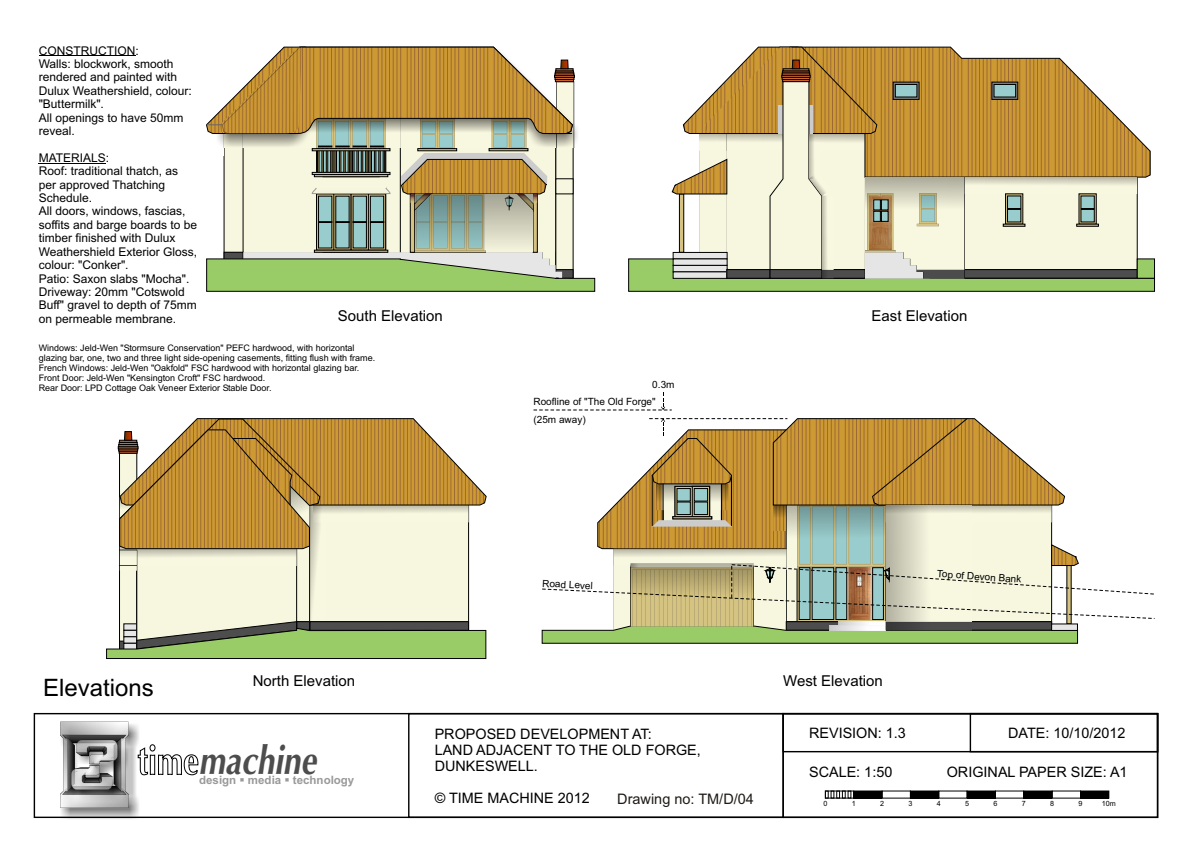
<style>
.page{position:relative;width:1192px;height:842px;background:#fff}
.page>*{position:absolute;margin:0;border:0;box-sizing:border-box;transform-origin:0 0}
.t1{font:italic 700 39.75px "Ottawa";color:#4d4d4d;scale:.79 1}
.t2{font:24px "Arial";color:#000}
.t3{font:15px "Arial";color:#000}
.t4{font:14.5px "Arial";color:#1f1a17}
.t5{font:14.4px/16.1px "Arial";color:#000}
.t6{font:12px/13.4px "Arial";color:#000}
.t7{font:700 11.5px "Arial";color:#999}
.t8{font:10px "Arial";color:#000}
.t9{font:9px/10.1px "Arial";color:#000}
.t10{font:7.2px "Arial";color:#000}
</style>
<div class="page">
<img style="left:61px;top:723px;width:78px;height:96px">
<svg style="left:60px;top:722px;width:68px;height:86px;background:#9f9f9f"></svg>
<svg style="left:138px;top:745px;width:60px;height:30px"></svg>
<div style="left:243px;top:110px;width:313px;height:149px;background:#f7f7e0"></div>
<hr style="left:39px;top:56px;width:96px;height:1px;background:#000">
<hr style="left:39px;top:163px;width:67px;height:1px;background:#000">
<div style="left:782px;top:713px;width:376px;height:105px;border:1px solid #000"></div>
<div style="left:408px;top:713px;width:376px;height:105px;border:1px solid #000"></div>
<div style="left:782px;top:713px;width:376px;height:39px;border:1px solid #000"></div>
<div style="left:970px;top:713px;width:188px;height:39px;border:1px solid #000"></div>
<div style="left:825px;top:791px;width:29px;height:7px;border:1px solid #000"></div>
<svg style="left:825px;top:791px;width:26px;height:7px"></svg>
<div style="left:854px;top:791px;width:28px;height:7px;background:#000"></div>
<div style="left:910px;top:791px;width:29px;height:7px;background:#000"></div>
<div style="left:967px;top:791px;width:28px;height:7px;background:#000"></div>
<div style="left:1024px;top:791px;width:28px;height:7px;background:#000"></div>
<div style="left:1081px;top:791px;width:28px;height:7px;background:#000"></div>
<div style="left:556px;top:81px;width:17px;height:197px;background:#f7f7e0"></div>
<svg style="left:207px;top:252px;width:388px;height:39px;background:#a8ca86"></svg>
<svg style="left:629px;top:47px;width:526px;height:244px"></svg>
<div style="left:770px;top:269px;width:52px;height:9px;background:#4d4d4d;border:1px solid #000"></div>
<svg style="left:106px;top:418px;width:381px;height:241px;background:#ccbe8d"></svg>
<img style="left:809px;top:134px;width:12px;height:38px">
<img style="left:822px;top:196px;width:12px;height:82px">
<img style="left:809px;top:172px;width:22px;height:24px">
<svg style="left:1005px;top:194px;width:18px;height:30px"></svg>
<div style="left:1007px;top:196px;width:14px;height:13px;background:#9cc;border:1px solid #000"></div>
<div style="left:1007px;top:209px;width:14px;height:13px;background:#9cc;border:1px solid #000"></div>
<hr style="left:1003px;top:224px;width:22px;height:2px;background:#d6c282">
<svg style="left:1079px;top:194px;width:17px;height:30px"></svg>
<div style="left:1081px;top:196px;width:13px;height:13px;background:#9cc;border:1px solid #000"></div>
<div style="left:1081px;top:209px;width:13px;height:13px;background:#9cc;border:1px solid #000"></div>
<hr style="left:1077px;top:224px;width:21px;height:2px;background:#d6c282">
<svg style="left:334px;top:212px;width:17px;height:38px"></svg>
<svg style="left:316px;top:212px;width:18px;height:38px"></svg>
<svg style="left:351px;top:212px;width:17px;height:38px"></svg>
<svg style="left:368px;top:212px;width:18px;height:38px"></svg>
<div style="left:318px;top:196px;width:14px;height:52px;background:#9cc;border:1px solid #000"></div>
<div style="left:353px;top:196px;width:13px;height:52px;background:#9cc"></div>
<div style="left:336px;top:196px;width:13px;height:52px;background:#9cc"></div>
<div style="left:370px;top:196px;width:14px;height:52px;background:#9cc;border:1px solid #000"></div>
<hr style="left:314px;top:250px;width:74px;height:2px;background:#d6c282">
<svg style="left:533px;top:212px;width:5px;height:41px"></svg>
<svg style="left:410px;top:212px;width:5px;height:41px"></svg>
<img style="left:865px;top:177px;width:100px;height:106px">
<svg style="left:319px;top:222px;width:65px;height:1px"></svg>
<svg style="left:206px;top:47px;width:371px;height:165px"></svg>
<img style="left:415px;top:194px;width:118px;height:58px">
<img style="left:870px;top:196px;width:22px;height:54px">
<svg style="left:874px;top:200px;width:6px;height:10px"></svg>
<svg style="left:874px;top:211px;width:6px;height:10px"></svg>
<div style="left:881px;top:200px;width:7px;height:10px;background:#9cc;border:1px solid #000"></div>
<div style="left:881px;top:211px;width:7px;height:10px;background:#9cc;border:1px solid #000"></div>
<svg style="left:541px;top:418px;width:614px;height:225px"></svg>
<svg style="left:534px;top:393px;width:138px;height:18px"></svg>
<p class="t6" style="left:39px;top:45px;width:155px">CONSTRUCTION:<br>Walls: blockwork, smooth rendered and painted with<br>Dulux Weathershield, colour: "Buttermilk".<br>All openings to have 50mm reveal.</p>
<p class="t6" style="left:39px;top:152px;width:160px">MATERIALS:<br>Roof: traditional thatch, as per approved Thatching<br>Schedule.<br>All doors, windows, fascias, soffits and barge boards to be timber finished with Dulux<br>Weathershield Exterior Gloss, colour: "Conker".<br>Patio: Saxon slabs "Mocha".<br>Driveway: 20mm "Cotswold<br>Buff" gravel to depth of 75mm on permeable membrane.</p>
<p class="t9" style="left:39px;top:343px;width:338px">Windows: Jeld-Wen "Stormsure Conservation" PEFC hardwood, with horizontal glazing bar, one, two and three light side-opening casements, fitting flush with frame.<br>French Windows: Jeld-Wen "Oakfold" FSC hardwood with horizontal glazing bar.<br>Front Door: Jeld-Wen "Kensington Croft" FSC hardwood.<br>Rear Door: LPD Cottage Oak Veneer Exterior Stable Door.</p>
<p class="t3" style="left:338px;top:310px;width:107px">South Elevation</p>
<p class="t8" style="left:652px;top:381px;width:24px">0.3m</p>
<p class="t8" style="left:534px;top:398px;width:124px">Roofline of "The Old Forge"</p>
<p class="t8" style="left:534px;top:415px;width:54px">(25m away)</p>
<p class="t8" style="left:543px;top:579px;width:52px;rotate:3deg">Road Level</p>
<p class="t3" style="left:871px;top:310px;width:97px">East Elevation</p>
<p class="t8" style="left:937px;top:570px;width:44px;rotate:4deg">Top f e</p>
<p class="t8" style="left:956px;top:571px;width:67px;rotate:4deg">o D von Bank</p>
<h2 class="t2" style="left:43px;top:679px;width:112px">Elevations</h2>
<p class="t3" style="left:253px;top:675px;width:104px">North Elevation</p>
<p class="t3" style="left:783px;top:675px;width:101px">West Elevation</p>
<h1 class="t1" style="left:199px;top:744px;width:150px">machine</h1>
<p class="t7" style="left:199px;top:776px;width:157px">design ▪ media ▪ technology</p>
<p class="t5" style="left:809px;top:726px;width:98px">REVISION: 1.3</p>
<p class="t5" style="left:1008px;top:726px;width:119px">DATE: 10/10/2012</p>
<p class="t5" style="left:435px;top:727px;width:268px">PROPOSED DEVELOPMENT AT:<br>LAND ADJACENT TO THE OLD FORGE,<br>DUNKESWELL.</p>
<p class="t5" style="left:435px;top:792px;width:157px">© TIME MACHINE 2012</p>
<p class="t5" style="left:947px;top:765px;width:182px">ORIGINAL PAPER SIZE: A1</p>
<p class="t5" style="left:809px;top:765px;width:85px">SCALE: 1:50</p>
<p class="t4" style="left:617px;top:793px;width:138px">Drawing no: TM/D/04</p>
<p class="t10" style="left:824px;top:801px;width:6px">0</p>
<p class="t10" style="left:852px;top:801px;width:6px">1</p>
<p class="t10" style="left:880px;top:801px;width:6px">2</p>
<p class="t10" style="left:909px;top:801px;width:6px">3</p>
<p class="t10" style="left:937px;top:801px;width:6px">4</p>
<p class="t10" style="left:965px;top:801px;width:6px">5</p>
<p class="t10" style="left:994px;top:801px;width:6px">6</p>
<p class="t10" style="left:1022px;top:801px;width:6px">7</p>
<p class="t10" style="left:1050px;top:801px;width:6px">8</p>
<p class="t10" style="left:1079px;top:801px;width:6px">9</p>
<p class="t10" style="left:1102px;top:801px;width:16px">10m</p>
</div>
